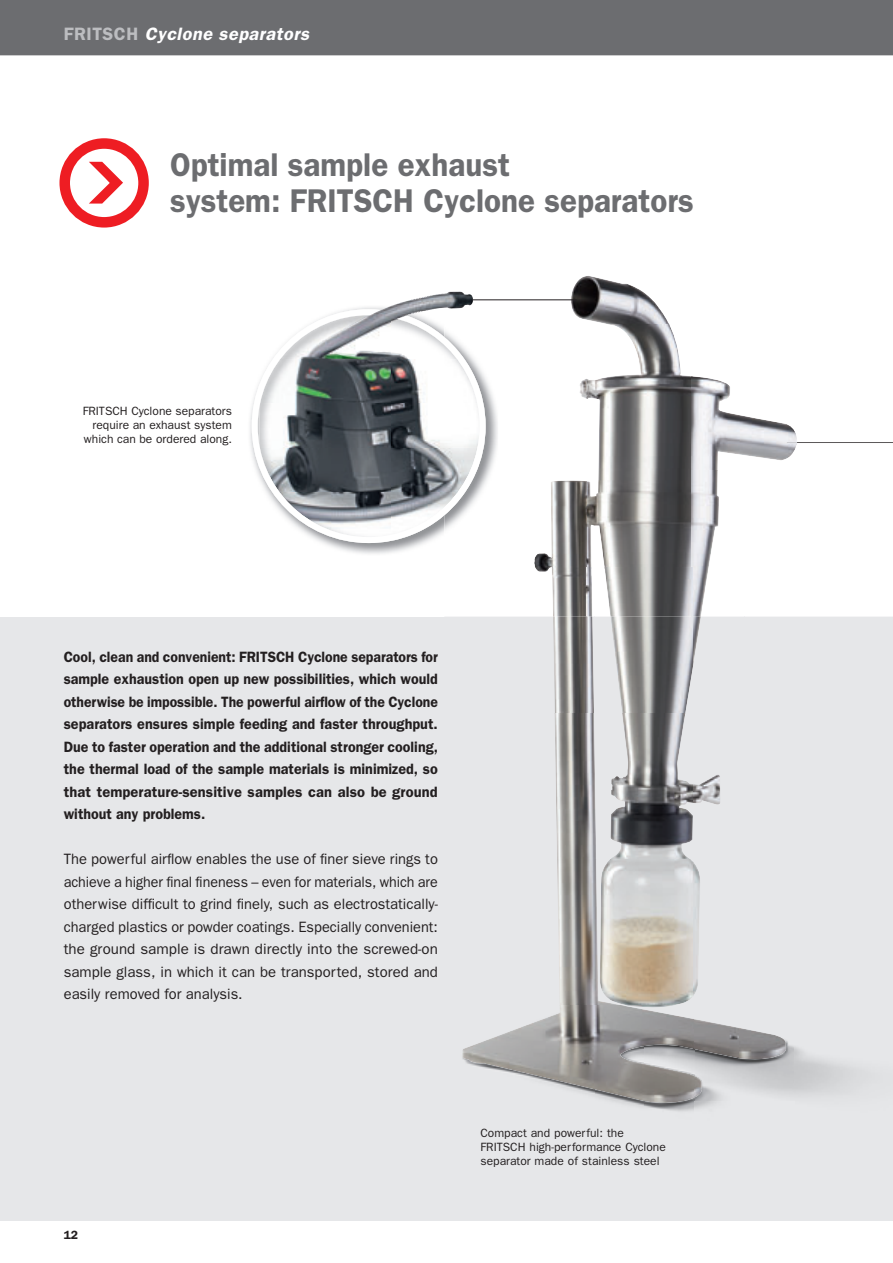
<style>
.page{position:relative;width:893px;height:1263px;background:#fff}
.page>*{position:absolute;margin:0;border:0;box-sizing:border-box;transform-origin:0 0}
.t1{font:600 33px/36px "Franklin Gothic";color:#6c6d70;scale:.95 1}
.t2{font:italic 600 18px "Franklin Gothic";letter-spacing:.03em;color:#fff}
.t3{font:600 15px/22.5px "Franklin Gothic";letter-spacing:.005em;color:#231f20;text-align:justify;scale:.93 1}
.t4{font:15px/22.5px "Franklin Gothic";color:#231f20;text-align:justify}
.t5{font:12px/14.4px "Franklin Gothic";color:#231f20}
.t6{font:600 12px "Franklin Gothic";color:#231f20}
.s1{font-style:normal;color:#bcbdc0}
</style>
<div class="page">
<div style="left:0;top:617px;width:893px;height:603px;background:#e6e7e9"></div>
<div style="left:0;top:0;width:893px;height:55px;background:#6c6d70"></div>
<div style="left:59px;top:138px;width:90px;height:90px;border:10px solid #ee1d23;border-radius:50%"></div>
<svg style="left:89px;top:162px;width:34px;height:42px"></svg>
<img style="left:509px;top:1072px;width:85px;height:23px">
<img style="left:594px;top:1072px;width:50px;height:35px">
<img style="left:694px;top:1041px;width:101px;height:68px">
<img style="left:644px;top:1072px;width:50px;height:39px">
<img style="left:534px;top:276px;width:135px;height:48px">
<img style="left:587px;top:324px;width:105px;height:293px">
<img style="left:580px;top:379px;width:7px;height:20px">
<img style="left:692px;top:376px;width:105px;height:94px">
<img style="left:534px;top:480px;width:53px;height:137px">
<img style="left:692px;top:470px;width:53px;height:147px">
<img style="left:553px;top:617px;width:140px;height:97px">
<img style="left:693px;top:617px;width:8px;height:48px">
<img style="left:555px;top:714px;width:138px;height:292px">
<img style="left:693px;top:775px;width:27px;height:30px">
<img style="left:693px;top:862px;width:46px;height:210px">
<img style="left:462px;top:1006px;width:232px;height:66px">
<img style="left:739px;top:1028px;width:47px;height:44px">
<svg style="left:787px;top:399px;width:106px;height:44px"></svg>
<hr style="left:466px;top:300px;width:111px;height:1px;background:#231f20">
<img style="left:486px;top:380px;width:12px;height:102px">
<img style="left:252px;top:347px;width:234px;height:196px">
<div style="left:252px;top:309px;width:234px;height:234px;border:6px solid #fff;border-radius:50%"></div>
<img style="left:291px;top:291px;width:183px;height:71px">
<p class="t2" style="left:64px;top:28px;width:247px"><span class="s1">FRITSCH</span> Cyclone separators</p>
<h1 class="t1" style="left:170px;top:149px;width:553px">Optimal sample exhaust<br>system: FRITSCH Cyclone separators</h1>
<p class="t5" style="left:83px;top:404px;width:151px;text-align:right">FRITSCH Cyclone separators require an exhaust system which can be ordered along.</p>
<p class="t3" style="left:64px;top:646px;width:404px">Cool, clean and convenient: FRITSCH Cyclone separators for sample exhaustion open up new possibilities, which would otherwise be impossible. The powerful airflow of the Cyclone separators ensures simple feeding and faster throughput.<br>Due to faster operation and the additional stronger cooling, the thermal load of the sample materials is minimized, so that temperature-sensitive samples can also be ground without any problems.</p>
<p class="t4" style="left:64px;top:849px;width:376px">The powerful airflow enables the use of finer sieve rings to achieve a higher final fineness – even for materials, which are otherwise difficult to grind finely, such as electrostatically&shy;charged plastics or powder coatings. Especially convenient: the ground sample is drawn directly into the screwed-on sample glass, in which it can be transported, stored and easily removed for analysis.</p>
<p class="t6" style="left:64px;top:1230px;width:16px">12</p>
<p class="t5" style="left:480px;top:1126px;width:187px">Compact and powerful: the<br>FRITSCH high-performance Cyclone</p>
<p class="t5" style="left:480px;top:1155px;width:181px">separator made of stainless steel</p>
</div>
